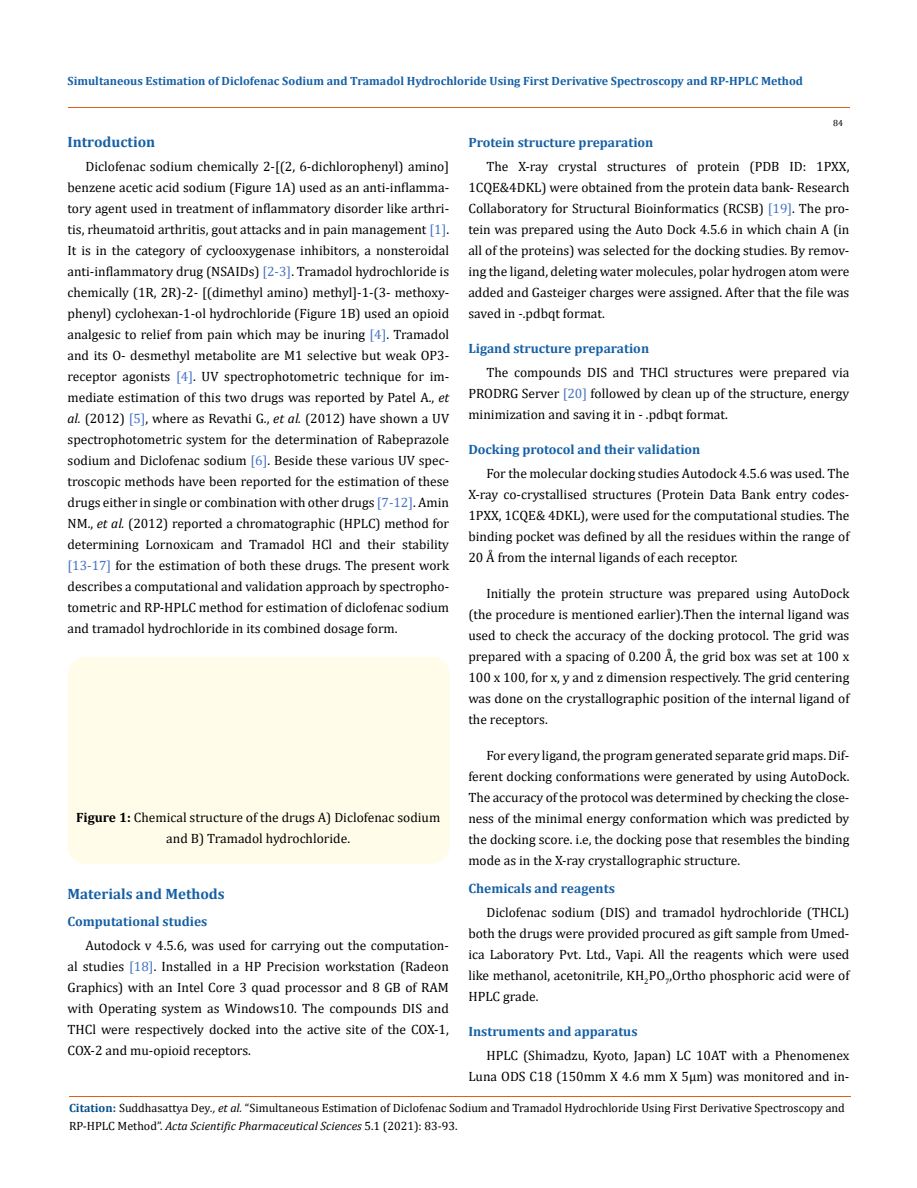
<style>
.page{position:relative;width:917px;height:1188px;background:#fff}
.page>*{position:absolute;margin:0;border:0;box-sizing:border-box;transform-origin:0 0}
.t1{font:700 15px "Cambria";color:#1560a6}
.t2{font:13.5px/21px "Cambria";color:#000;text-align:justify}
.t3{font:700 13.5px "Cambria";color:#1560a6}
.t4{font:12px/18px "Cambria";color:#000}
.t5{font:700 12px "Cambria";color:#1560a6}
.t6{font:9px "Cambria";color:#000}
.s1{color:#4472c4}
.s2{font-style:italic}
.s3{font-weight:700}
.s4{font-weight:700;color:#035089}
</style>
<div class="page">
<div style="left:68px;top:657px;width:382px;height:207px;background:#fffde9;border-radius:18px"></div>
<hr style="left:68px;top:108px;width:781px;height:1px;background:#e05d1a">
<hr style="left:69px;top:1096px;width:781px;height:1px;background:#e05d1a">
<p class="t5" style="left:68px;top:73px;width:737px">Simultaneous Estimation of Diclofenac Sodium and Tramadol Hydrochloride Using First Derivative Spectroscopy and RP-HPLC Method</p>
<p class="t6" style="left:833px;top:118px;width:11px">84</p>
<p class="t1" style="left:68px;top:131px;width:89px">Introduction</p>
<p class="t2" style="left:67px;top:155px;width:383px;text-indent:18px">Diclofenac sodium chemically 2-[(2, 6-dichlorophenyl) amino] benzene acetic acid sodium (Figure 1A) used as an anti-inflamma&shy;tory agent used in treatment of inflammatory disorder like arthri&shy;tis, rheumatoid arthritis, gout attacks and in pain management <span class="s1">[1]</span>.<br>It is in the category of cyclooxygenase inhibitors, a nonsteroidal anti-inflammatory drug (NSAIDs) <span class="s1">[2-3]</span>. Tramadol hydrochloride is chemically (1R, 2R)-2- [(dimethyl amino) methyl]-1-(3- methoxy&shy;phenyl) cyclohexan-1-ol hydrochloride (Figure 1B) used an opioid analgesic to relief from pain which may be inuring <span class="s1">[4]</span>. Tramadol and its O- desmethyl metabolite are M1 selective but weak OP3- receptor agonists <span class="s1">[4]</span>. UV spectrophotometric technique for im&shy;mediate estimation of this two drugs was reported by Patel A., <span class="s2">et al.</span> (2012) <span class="s1">[5]</span>, where as Revathi G., <span class="s2">et al.</span> (2012) have shown a UV spectrophotometric system for the determination of Rabeprazole sodium and Diclofenac sodium <span class="s1">[6]</span>. Beside these various UV spec&shy;troscopic methods have been reported for the estimation of these drugs either in single or combination with other drugs <span class="s1">[7-12]</span>. Amin NM., <span class="s2">et al.</span> (2012) reported a chromatographic (HPLC) method for determining Lornoxicam and Tramadol HCl and their stability <span class="s1">[13-17]</span> for the estimation of both these drugs. The present work describes a computational and validation approach by spectropho&shy;tometric and RP-HPLC method for estimation of diclofenac sodium and tramadol hydrochloride in its combined dosage form.</p>
<p class="t2" style="left:76px;top:807px;width:366px;text-align:center"><span class="s3">Figure 1:</span> Chemical structure of the drugs A) Diclofenac sodium and B) Tramadol hydrochloride.</p>
<p class="t1" style="left:68px;top:884px;width:159px">Materials and Methods</p>
<p class="t3" style="left:68px;top:912px;width:141px">Computational studies</p>
<p class="t2" style="left:68px;top:935px;width:383px;text-indent:18px">Autodock v 4.5.6, was used for carrying out the computation&shy;al studies <span class="s1">[18]</span>. Installed in a HP Precision workstation (Radeon Graphics) with an Intel Core 3 quad processor and 8 GB of RAM with Operating system as Windows10. The compounds DIS and THCl were respectively docked into the active site of the COX-1, COX-2 and mu-opioid receptors.</p>
<p class="t3" style="left:468px;top:132px;width:186px">Protein structure preparation</p>
<p class="t2" style="left:468px;top:155px;width:382px;text-indent:18px">The X-ray crystal structures of protein (PDB ID: 1PXX, 1CQE&amp;4DKL) were obtained from the protein data bank- Research Collaboratory for Structural Bioinformatics (RCSB) <span class="s1">[19]</span>. The pro&shy;tein was prepared using the Auto Dock 4.5.6 in which chain A (in all of the proteins) was selected for the docking studies. By remov&shy;ing the ligand, deleting water molecules, polar hydrogen atom were added and Gasteiger charges were assigned. After that the file was saved in -.pdbqt format.</p>
<p class="t3" style="left:468px;top:339px;width:182px">Ligand structure preparation</p>
<p class="t2" style="left:468px;top:362px;width:382px;text-indent:18px">The compounds DIS and THCl structures were prepared via PRODRG Server <span class="s1">[20]</span> followed by clean up of the structure, energy minimization and saving it in - .pdbqt format.</p>
<p class="t3" style="left:468px;top:440px;width:233px">Docking protocol and their validation</p>
<p class="t2" style="left:468px;top:463px;width:382px;text-indent:18px">For the molecular docking studies Autodock 4.5.6 was used. The X-ray co-crystallised structures (Protein Data Bank entry codes-1PXX, 1CQE&amp; 4DKL), were used for the computational studies. The binding pocket was defined by all the residues within the range of 20 Å from the internal ligands of each receptor.</p>
<p class="t2" style="left:468px;top:583px;width:382px;text-indent:18px">Initially the protein structure was prepared using AutoDock (the procedure is mentioned earlier).Then the internal ligand was used to check the accuracy of the docking protocol. The grid was prepared with a spacing of 0.200 Å, the grid box was set at 100 x 100 x 100, for x, y and z dimension respectively. The grid centering was done on the crystallographic position of the internal ligand of the receptors.</p>
<p class="t2" style="left:468px;top:745px;width:382px;text-indent:18px">For every ligand, the program generated separate grid maps. Dif&shy;ferent docking conformations were generated by using AutoDock.<br>The accuracy of the protocol was determined by checking the close&shy;ness of the minimal energy conformation which was predicted by the docking score. i.e, the docking pose that resembles the binding mode as in the X-ray crystallographic structure.</p>
<p class="t3" style="left:468px;top:879px;width:148px">Chemicals and reagents</p>
<p class="t2" style="left:468px;top:902px;width:382px;text-indent:18px">Diclofenac sodium (DIS) and tramadol hydrochloride (THCL) both the drugs were provided procured as gift sample from Umed&shy;ica Laboratory Pvt. Ltd., Vapi. All the reagents which were used like methanol, acetonitrile, KH<sub>2</sub>PO<sub>7</sub>,Ortho phosphoric acid were of HPLC grade.</p>
<p class="t3" style="left:468px;top:1022px;width:171px">Instruments and apparatus</p>
<p class="t2" style="left:468px;top:1045px;width:382px;text-align:right">HPLC (Shimadzu, Kyoto, Japan) LC 10AT with a Phenomenex<br>Luna ODS C18 (150mm X 4.6 mm X 5μm) was monitored and in-</p>
<p class="t4" style="left:69px;top:1098px;width:777px"><span class="s4">Citation:</span> Suddhasattya Dey<span class="s2">., et al.</span> “Simultaneous Estimation of Diclofenac Sodium and Tramadol Hydrochloride Using First Derivative Spectroscopy and<br>RP-HPLC Method”. <span class="s2">Acta Scientific Pharmaceutical Sciences</span> 5.1 (2021): 83-93.</p>
</div>
